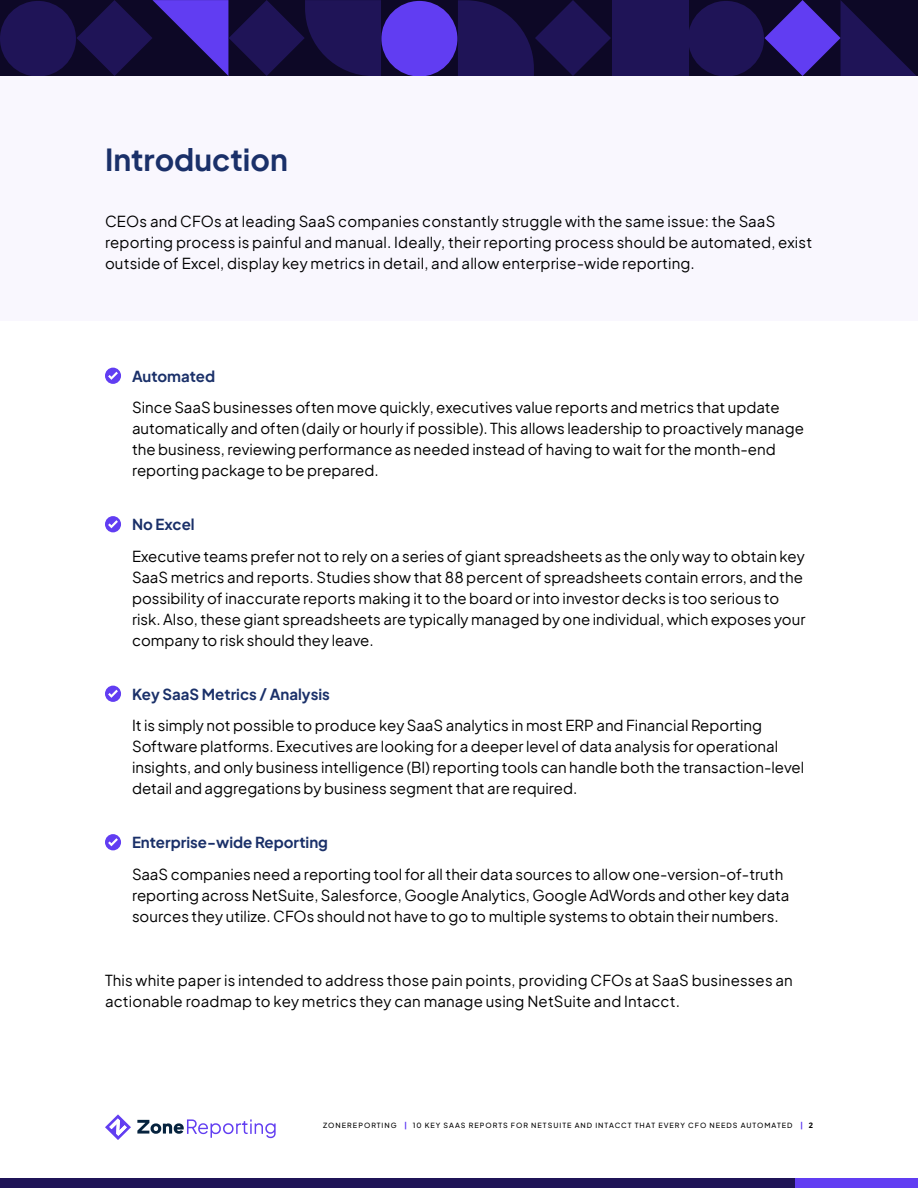
<style>
.page{position:relative;width:918px;height:1188px;background:#fff}
.page>*{position:absolute;margin:0;border:0;box-sizing:border-box;transform-origin:0 0}
.t1{font:700 30px "Plus Jakarta Sans";color:#1a3069}
.t2{font:15px/21px "Plus Jakarta Sans";color:#000}
.t3{font:700 15px "Plus Jakarta Sans";color:#1a3069}
.t4{font:500 7.2px "Plus Jakarta Sans";letter-spacing:.14em;color:#000}
.s1{font-weight:800;color:#613df2}
.s2{font-weight:800}
</style>
<div class="page">
<svg style="left:105px;top:1114px;width:26px;height:26px"></svg>
<svg style="left:137px;top:1119px;width:139px;height:19px"></svg>
<div style="left:0;top:1178px;width:795px;height:10px;background:#1f1457"></div>
<div style="left:795px;top:1178px;width:123px;height:10px;background:#613df2"></div>
<div style="left:0;top:0;width:918px;height:76px;background:#0d0826"></div>
<div style="left:0;top:1px;width:76px;height:76px;background:#1f1457;border-radius:50%"></div>
<div style="left:381px;top:1px;width:76px;height:76px;background:#613df2;border-radius:50%"></div>
<svg style="left:458px;top:0;width:153px;height:76px"></svg>
<div style="left:612px;top:0;width:76px;height:76px;background:#1f1457"></div>
<svg style="left:765px;top:0;width:151px;height:76px"></svg>
<div style="left:688px;top:1px;width:76px;height:76px;background:#1f1457;border-radius:50%"></div>
<svg style="left:77px;top:0;width:304px;height:76px"></svg>
<div style="left:0;top:77px;width:918px;height:244px;background:#f9f7fe"></div>
<svg style="left:105px;top:368px;width:16px;height:16px"></svg>
<svg style="left:105px;top:516px;width:16px;height:16px"></svg>
<svg style="left:105px;top:686px;width:16px;height:16px"></svg>
<svg style="left:105px;top:834px;width:16px;height:16px"></svg>
<p class="t1" style="left:105px;top:134px;width:184px">Introduction</p>
<p class="t2" style="left:105px;top:210px;width:709px">CEOs and CFOs at leading SaaS companies constantly struggle with the same issue: the SaaS reporting process is painful and manual. Ideally, their reporting process should be automated, exist outside of Excel, display key metrics in detail, and allow enterprise-wide reporting.</p>
<p class="t3" style="left:132px;top:363px;width:85px">Automated</p>
<p class="t2" style="left:132px;top:396px;width:674px">Since SaaS businesses often move quickly, executives value reports and metrics that update automatically and often (daily or hourly if possible). This allows leadership to proactively manage the business, reviewing performance as needed instead of having to wait for the month-end reporting package to be prepared.</p>
<p class="t3" style="left:132px;top:512px;width:64px">No Excel</p>
<p class="t2" style="left:132px;top:545px;width:675px">Executive teams prefer not to rely on a series of giant spreadsheets as the only way to obtain key SaaS metrics and reports. Studies show that 88 percent of spreadsheets contain errors, and the possibility of inaccurate reports making it to the board or into investor decks is too serious to risk. Also, these giant spreadsheets are typically managed by one individual, which exposes your company to risk should they leave.</p>
<p class="t3" style="left:132px;top:681px;width:199px">Key SaaS Metrics / Analysis</p>
<p class="t2" style="left:132px;top:714px;width:674px">It is simply not possible to produce key SaaS analytics in most ERP and Financial Reporting Software platforms. Executives are looking for a deeper level of data analysis for operational insights, and only business intelligence (BI) reporting tools can handle both the transaction-level detail and aggregations by business segment that are required.</p>
<p class="t3" style="left:132px;top:830px;width:198px">Enterprise-wide Reporting</p>
<p class="t2" style="left:132px;top:863px;width:659px">SaaS companies need a reporting tool for all their data sources to allow one-version-of-truth reporting across NetSuite, Salesforce, Google Analytics, Google AdWords and other key data sources they utilize. CFOs should not have to go to multiple systems to obtain their numbers.</p>
<p class="t2" style="left:105px;top:969px;width:689px">This white paper is intended to address those pain points, providing CFOs at SaaS businesses an actionable roadmap to key metrics they can manage using NetSuite and Intacct.</p>
<p class="t4" style="left:323px;top:1119px;width:491px">ZONEREPORTING <span class="s1">|</span> 10 KEY SAAS REPORTS FOR NETSUITE AND INTACCT THAT EVERY CFO NEEDS AUTOMATED <span class="s1">|</span> <span class="s2">2</span></p>
</div>
